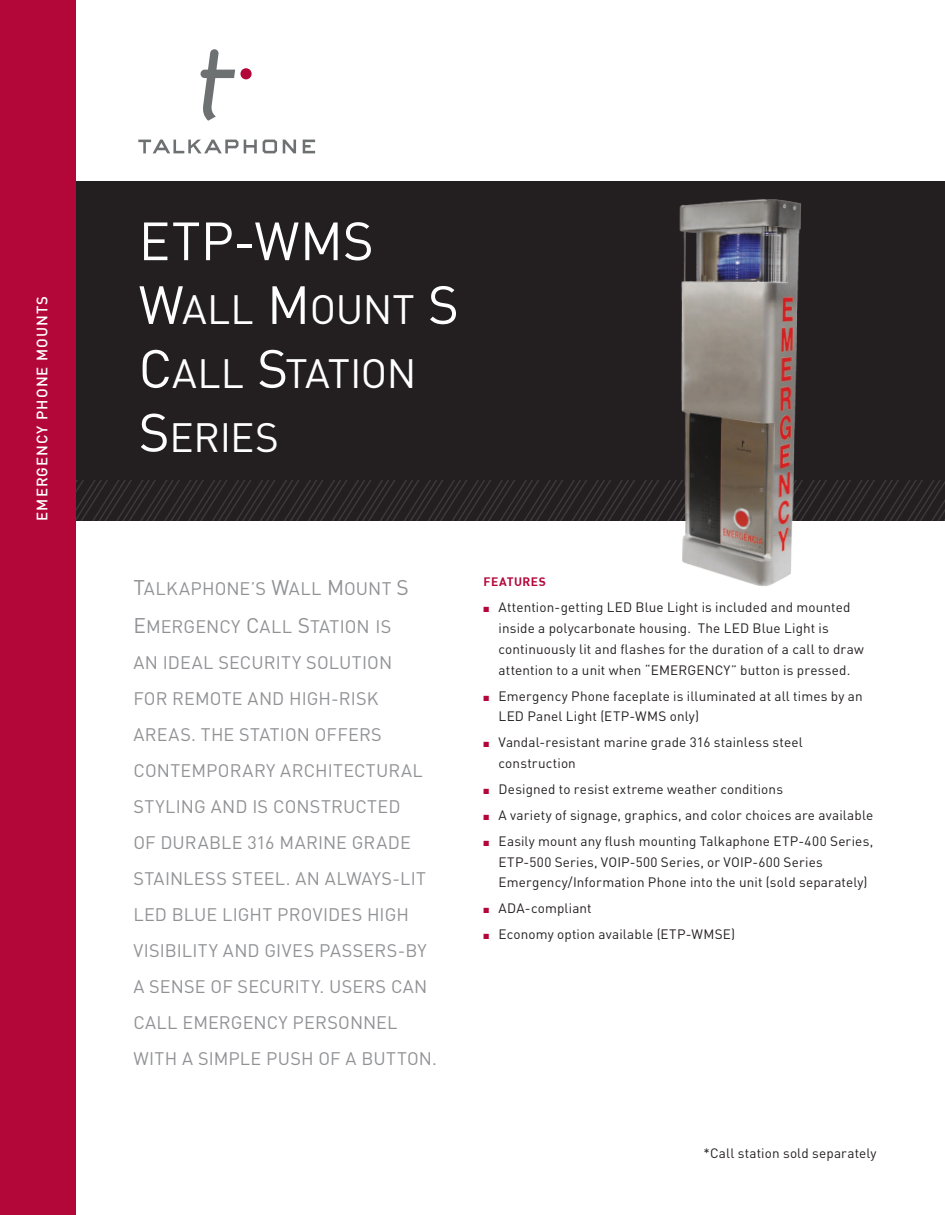
<style>
.page{position:relative;width:945px;height:1215px;background:#fff}
.page>*{position:absolute;margin:0;border:0;box-sizing:border-box;transform-origin:0 0}
.Main_Title{font:52.95px "DIN";letter-spacing:.005em;color:#fff}
.Main_Title-2{font:40.5px "DIN";letter-spacing:-.01em;color:#fff}
.Intro{font:18px/36px "DIN";letter-spacing:.005em;color:#919295}
.Margin_Headings{font:500 15px "DIN";letter-spacing:.065em;color:#fff}
.Bullet_copy{font:13.5px/20.2px "DIN";letter-spacing:.01em;color:#231f20}
.Back_cover__options{font:13.5px "DIN";letter-spacing:.01em;color:#231f20}
.Subhead{font:700 12px "DIN";letter-spacing:.04em;color:#b30739}
.s1{font-size:52.95px}
.s2{font-size:21px}
.s3{color:#b30739}
</style>
<div class="page">
<div style="left:76px;top:181px;width:869px;height:339px;background:#231f20"></div>
<svg style="left:76px;top:481px;width:869px;height:39px"></svg>
<div style="left:0;top:0;width:76px;height:1215px;background:#b30739"></div>
<svg style="left:138px;top:140px;width:119px;height:13px"></svg>
<svg style="left:263px;top:140px;width:14px;height:13px"></svg>
<svg style="left:283px;top:140px;width:13px;height:13px"></svg>
<svg style="left:303px;top:140px;width:12px;height:13px"></svg>
<div style="left:240px;top:68px;width:12px;height:11px;background:#b30739;border-radius:50%"></div>
<svg style="left:201px;top:49px;width:34px;height:72px"></svg>
<img style="left:600px;top:199px;width:225px;height:388px">
<p class="Margin_Headings" style="left:32px;top:520px;width:226px;rotate:-90deg">EMERGENCY PHONE MOUNTS</p>
<p class="Main_Title" style="left:139px;top:208px;width:237px">ETP-WMS</p>
<p class="Main_Title-2" style="left:139px;top:284px;width:322px"><span class="s1">W</span>ALL <span class="s1">M</span>OUNT <span class="s1">S</span></p>
<p class="Main_Title-2" style="left:139px;top:348px;width:279px"><span class="s1">C</span>ALL <span class="s1">S</span>TATION</p>
<p class="Main_Title-2" style="left:139px;top:412px;width:142px"><span class="s1">S</span>ERIES</p>
<p class="Intro" style="left:133px;top:570px;width:277px"><span class="s2">T</span>ALKAPHONE’S <span class="s2">W</span>ALL <span class="s2">M</span>OUNT <span class="s2">S</span></p>
<p class="Intro" style="left:133px;top:608px;width:305px"><span class="s2">E</span>MERGENCY <span class="s2">C</span>ALL <span class="s2">S</span>TATION IS<br>AN IDEAL SECURITY SOLUTION<br>FOR REMOTE AND HIGH-RISK<br>AREAS. THE STATION OFFERS<br>CONTEMPORARY ARCHITECTURAL<br>STYLING AND IS CONSTRUCTED<br>OF DURABLE 316 MARINE GRADE<br>STAINLESS STEEL. AN ALWAYS-LIT<br>LED BLUE LIGHT PROVIDES HIGH<br>VISIBILITY AND GIVES PASSERS-BY<br>A SENSE OF SECURITY. USERS CAN<br>CALL EMERGENCY PERSONNEL<br>WITH A SIMPLE PUSH OF A BUTTON.</p>
<p class="Subhead" style="left:484px;top:574px;width:64px">FEATURES</p>
<p class="Bullet_copy" style="left:484px;top:597px;width:368px"><span class="s3">■</span> Attention-getting LED Blue Light is included and mounted</p>
<p class="Bullet_copy" style="left:499px;top:618px;width:332px">inside a polycarbonate housing. The LED Blue Light is</p>
<p class="Bullet_copy" style="left:499px;top:639px;width:367px">continuously lit and flashes for the duration of a call to draw attention to a unit when “EMERGENCY” button is pressed.</p>
<p class="Bullet_copy" style="left:499px;top:686px;width:366px;text-indent:-15px"><span class="s3">■</span> Emergency Phone faceplate is illuminated at all times by an<br>LED Panel Light (ETP-WMS only)</p>
<p class="Bullet_copy" style="left:499px;top:732px;width:306px;text-indent:-15px"><span class="s3">■</span> Vandal-resistant marine grade 316 stainless steel construction</p>
<p class="Bullet_copy" style="left:484px;top:779px;width:301px"><span class="s3">■</span> Designed to resist extreme weather conditions</p>
<p class="Bullet_copy" style="left:484px;top:805px;width:391px"><span class="s3">■</span> A variety of signage, graphics, and color choices are available</p>
<p class="Bullet_copy" style="left:499px;top:831px;width:376px;text-indent:-15px"><span class="s3">■</span> Easily mount any flush mounting Talkaphone ETP-400 Series,<br>ETP-500 Series, VOIP-500 Series, or VOIP-600 Series<br>Emergency/Information Phone into the unit (sold separately)</p>
<p class="Bullet_copy" style="left:484px;top:898px;width:110px"><span class="s3">■</span> ADA-compliant</p>
<p class="Bullet_copy" style="left:484px;top:924px;width:253px"><span class="s3">■</span> Economy option available (ETP-WMSE)</p>
<p class="Back_cover__options" style="left:703px;top:1145px;width:175px">*Call station sold separately</p>
</div>
